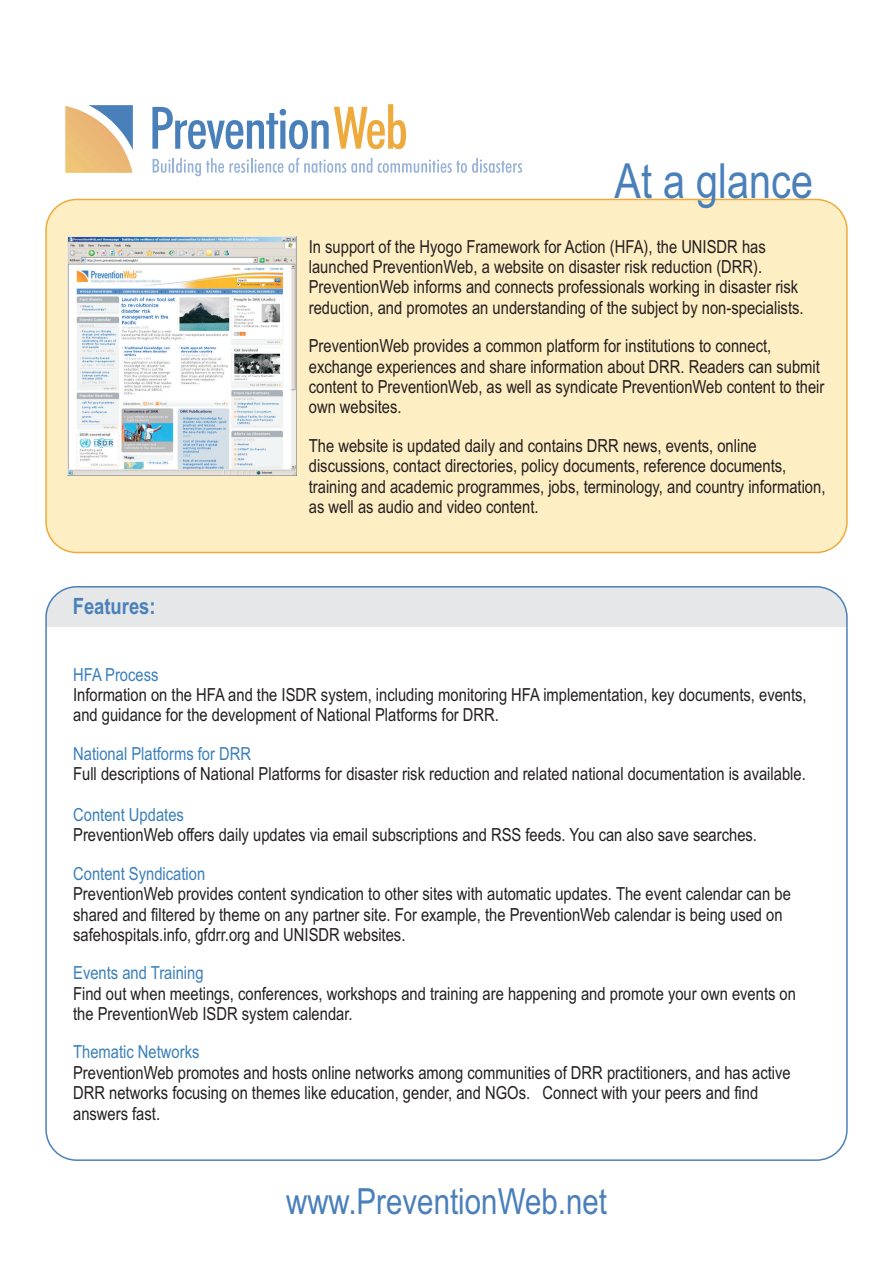
<style>
.page{position:relative;width:893px;height:1263px;background:#fff}
.page>*{position:absolute;margin:0;border:0;box-sizing:border-box;transform-origin:0 0}
.t1{font:48.45px "Arial Narrow";color:#4a80ba}
.t2{font:36px "Arial Narrow";color:#4a80ba}
.t3{font:700 22.5px "Arial Narrow";color:#4a80ba}
.t4{font:18px/20.4px "Arial Narrow";color:#231f20}
.t5{font:18px "Arial Narrow";color:#3a7fb9}
</style>
<div class="page">
<svg style="left:152px;top:104px;width:254px;height:45px"></svg>
<svg style="left:153px;top:158px;width:219px;height:18px"></svg>
<svg style="left:378px;top:158px;width:144px;height:15px"></svg>
<svg style="left:65px;top:105px;width:68px;height:68px;background:#d3bb96"></svg>
<div style="left:45px;top:199px;width:803px;height:354px;background:#feeec4;border:1px solid #eeaa3c;border-radius:31px"></div>
<div style="left:46px;top:587px;width:801px;height:39px;background:#e6e7e9"></div>
<img style="left:68px;top:236px;width:228px;height:240px">
<p class="t3" style="left:73px;top:589px;width:84px">Features:</p>
<p class="t5" style="left:73px;top:667px;width:87px">HFA Process</p>
<h1 class="t1" style="left:615px;top:162px;width:200px">At a glance</h1>
<p class="t4" style="left:309px;top:238px;width:496px">In support of the Hyogo Framework for Action (HFA), the UNISDR has launched PreventionWeb, a website on disaster risk reduction (DRR).<br>PreventionWeb informs and connects professionals working in disaster risk reduction, and promotes an understanding of the subject by non-specialists.</p>
<p class="t4" style="left:309px;top:337px;width:517px">PreventionWeb provides a common platform for institutions to connect, exchange experiences and share information about DRR. Readers can submit content to PreventionWeb, as well as syndicate PreventionWeb content to their own websites.</p>
<p class="t4" style="left:309px;top:437px;width:518px">The website is updated daily and contains DRR news, events, online discussions, contact directories, policy documents, reference documents, training and academic programmes, jobs, terminology, and country information, as well as audio and video content.</p>
<p class="t4" style="left:73px;top:686px;width:735px">Information on the HFA and the ISDR system, including monitoring HFA implementation, key documents, events, and guidance for the development of National Platforms for DRR.</p>
<p class="t5" style="left:73px;top:747px;width:179px">National Platforms for DRR</p>
<p class="t4" style="left:73px;top:765px;width:734px">Full descriptions of National Platforms for disaster risk reduction and related national documentation is available.</p>
<p class="t5" style="left:73px;top:808px;width:112px">Content Updates</p>
<p class="t4" style="left:73px;top:826px;width:685px">PreventionWeb offers daily updates via email subscriptions and RSS feeds. You can also save searches.</p>
<p class="t5" style="left:73px;top:867px;width:134px">Content Syndication</p>
<p class="t4" style="left:73px;top:885px;width:719px">PreventionWeb provides content syndication to other sites with automatic updates. The event calendar can be shared and filtered by theme on any partner site. For example, the PreventionWeb calendar is being used on safehospitals.info, gfdrr.org and UNISDR websites.</p>
<p class="t5" style="left:73px;top:966px;width:132px">Events and Training</p>
<p class="t4" style="left:73px;top:985px;width:724px">Find out when meetings, conferences, workshops and training are happening and promote your own events on the PreventionWeb ISDR system calendar.</p>
<p class="t5" style="left:73px;top:1045px;width:128px">Thematic Networks</p>
<p class="t4" style="left:73px;top:1064px;width:719px">PreventionWeb promotes and hosts online networks among communities of DRR practitioners, and has active<br>DRR networks focusing on themes like education, gender, and NGOs. Connect with your peers and find answers fast.</p>
<h2 class="t2" style="left:286px;top:1187px;width:323px">www.PreventionWeb.net</h2>
</div>
